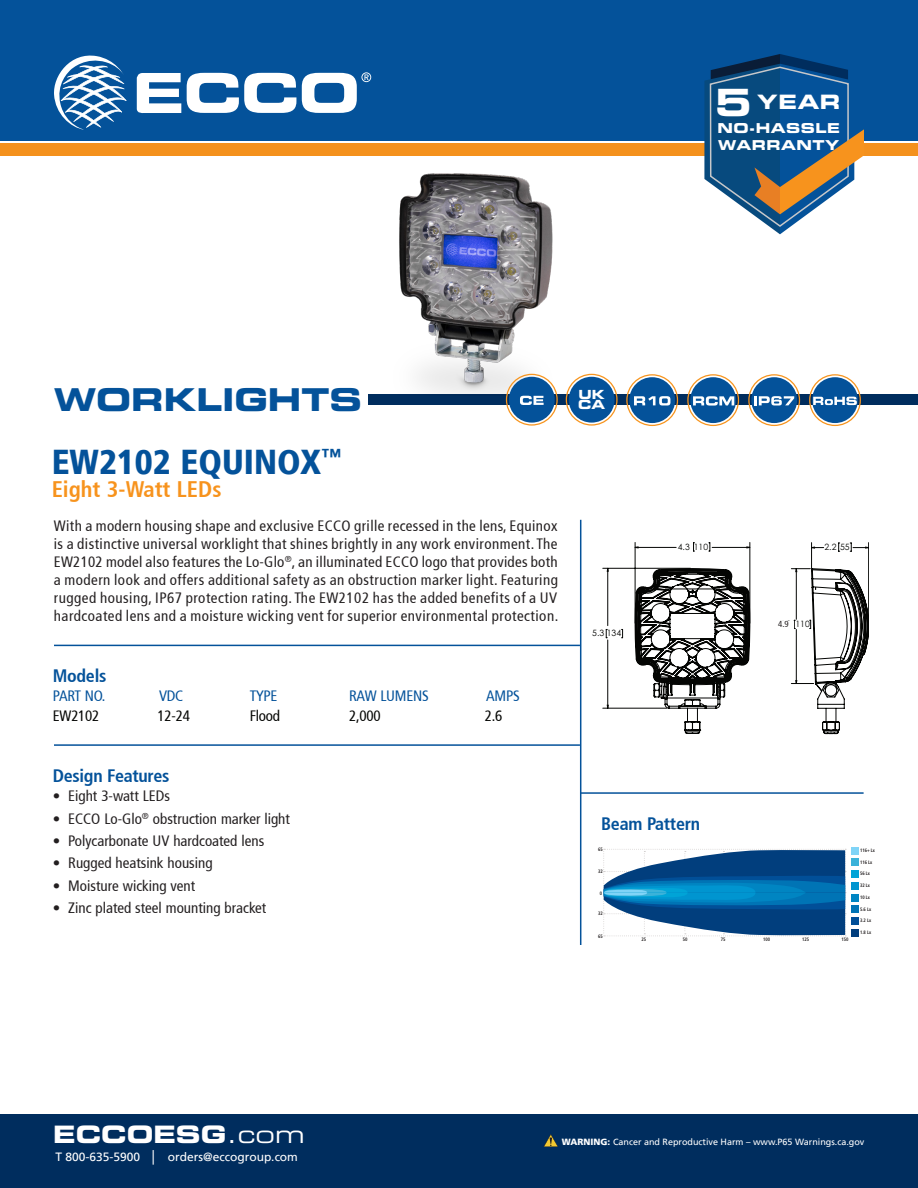
<style>
.page{position:relative;width:918px;height:1188px;background:#fff}
.page>*{position:absolute;margin:0;border:0;box-sizing:border-box;transform-origin:0 0}
.t1{font:37.5px "Eurostile LT Std Bold Ex 2";color:#fff}
.t2{font:900 condensed 34.5px "Frutiger 77";color:#04529a}
.t3{font:31.5px "Eurostile LT Std Bold Ex 2";color:#04529a}
.t4{font:24px "Eurostile LT Std Bold Ex 2";color:#fff}
.t5{font:700 condensed 22.5px "Frutiger 67";color:#f7931d}
.t6{font:19.8px "Eurostile LT Std Bold Ex 2";color:#fff}
.t7{font:700 condensed 18px "Frutiger 67";letter-spacing:-.015em;color:#04529a}
.Body_text{font:condensed 15px/18px "Frutiger 57";color:#231f20;text-align:justify}
.t8{font:condensed 15px "Frutiger 57";letter-spacing:-.015em;color:#04529a}
.t9{font:condensed 15px "Frutiger 57";letter-spacing:-.015em;color:#040503}
.t10{font:13.65px/16.5px "Eurostile LT Std Bold Ex 2";letter-spacing:.035em;color:#fff}
.t11{font:12.6px/10.5px "Eurostile LT Std Bold Ex 2";color:#fff}
.t12{font:12px "Frutiger LT";color:#fff}
.t13{font:9px "Frutiger LT";color:#fff}
.t14{font:8.7px "Century Gothic";color:#040503}
.t15{font:condensed 8.7px "Frutiger 57";color:#231f20}
.t16{font:700 condensed 4.95px "Frutiger 67";color:#231f20;scale:.92 1}
.s1{font-family:"Eurostile LT Std Ex 2"}
.s2{font-family:"Arial"}
.s3{font-weight:900}
</style>
<div class="page">
<div style="left:368px;top:394px;width:550px;height:11px;background:#002d5e"></div>
<div style="left:0;top:1115px;width:918px;height:73px;background:#002d5e"></div>
<svg style="left:544px;top:1134px;width:14px;height:13px"></svg>
<div style="left:0;top:144px;width:918px;height:12px;background:#f4911d"></div>
<div style="left:0;top:0;width:918px;height:140px;background:#04529a"></div>
<svg style="left:137px;top:73px;width:44px;height:41px"></svg>
<svg style="left:187px;top:73px;width:109px;height:40px"></svg>
<svg style="left:54px;top:56px;width:72px;height:74px"></svg>
<svg style="left:302px;top:72px;width:69px;height:41px"></svg>
<svg style="left:704px;top:54px;width:160px;height:180px"></svg>
<hr style="left:54px;top:744px;width:526px;height:2px;background:#04529a">
<hr style="left:54px;top:645px;width:526px;height:1px;background:#04529a">
<img style="left:399px;top:173px;width:196px;height:221px">
<hr style="left:603px;top:568px;width:87px;height:1px;background:#040503">
<hr style="left:603px;top:708px;width:64px;height:1px;background:#040503">
<hr style="left:892px;top:542px;width:1px;height:82px;background:#040503">
<svg style="left:606px;top:542px;width:263px;height:192px"></svg>
<hr style="left:580px;top:792px;width:284px;height:2px;background:#04529a">
<div style="left:851px;top:858px;width:7px;height:8px;background:#3bb2d9"></div>
<div style="left:851px;top:870px;width:7px;height:8px;background:#00a4d7"></div>
<div style="left:851px;top:882px;width:7px;height:8px;background:#0095d0"></div>
<div style="left:851px;top:894px;width:7px;height:8px;background:#0085c2"></div>
<div style="left:851px;top:905px;width:7px;height:8px;background:#0074b5"></div>
<div style="left:851px;top:917px;width:7px;height:8px;background:#014f98"></div>
<div style="left:851px;top:929px;width:7px;height:7px;background:#013e7d"></div>
<div style="left:851px;top:847px;width:7px;height:8px;background:#80d4f7"></div>
<svg style="left:603px;top:849px;width:243px;height:88px"></svg>
<svg style="left:809px;top:374px;width:52px;height:52px"></svg>
<svg style="left:626px;top:374px;width:52px;height:52px"></svg>
<svg style="left:566px;top:374px;width:52px;height:52px"></svg>
<svg style="left:506px;top:374px;width:52px;height:52px"></svg>
<svg style="left:687px;top:374px;width:52px;height:52px"></svg>
<svg style="left:748px;top:374px;width:52px;height:52px"></svg>
<div style="left:778px;top:621px;width:15px;height:12px;background:#fff"></div>
<hr style="left:580px;top:520px;width:1px;height:425px;background:#04529a">
<h1 class="t1" style="left:715px;top:76px;width:39px">5</h1>
<p class="t10" style="left:718px;top:120px;width:124px">NO-HASSLE<br>WARRANTY</p>
<h3 class="t6" style="left:757px;top:88px;width:85px">YEAR</h3>
<h3 class="t3" style="left:54px;top:378px;width:310px">WORKLIGHTS</h3>
<p class="t2" style="left:52px;top:442px;width:291px">EW2102 EQUINOX<sup>™</sup></p>
<p class="t5" style="left:52px;top:476px;width:171px">Eight 3-Watt LEDs</p>
<p class="Body_text" style="left:54px;top:517px;width:506px">With a modern housing shape and exclusive ECCO grille recessed in the lens, Equinox is a distinctive universal worklight that shines brightly in any work environment. The EW2102 model also features the Lo-Glo<sup>®</sup>, an illuminated ECCO logo that provides both a modern look and offers additional safety as an obstruction marker light. Featuring rugged housing, IP67 protection rating. The EW2102 has the added benefits of a UV hardcoated lens and a moisture wicking vent for superior environmental protection.</p>
<p class="t7" style="left:53px;top:665px;width:55px">Models</p>
<p class="t8" style="left:53px;top:688px;width:54px">PART NO.</p>
<p class="t8" style="left:159px;top:688px;width:26px">VDC</p>
<p class="t8" style="left:250px;top:688px;width:29px">TYPE</p>
<p class="t8" style="left:349px;top:688px;width:81px">RAW LUMENS</p>
<p class="t8" style="left:486px;top:688px;width:35px">AMPS</p>
<p class="t9" style="left:53px;top:707px;width:48px">EW2102</p>
<p class="t9" style="left:158px;top:707px;width:34px">12-24</p>
<p class="t9" style="left:250px;top:707px;width:32px">Flood</p>
<p class="t9" style="left:349px;top:707px;width:33px">2,000</p>
<p class="t9" style="left:485px;top:707px;width:19px">2.6</p>
<p class="t7" style="left:53px;top:765px;width:118px">Design Features</p>
<p class="Body_text" style="left:53px;top:787px;width:119px">• Eight 3-watt LEDs</p>
<p class="Body_text" style="left:53px;top:810px;width:239px">• ECCO Lo-Glo<sup>®</sup> obstruction marker light</p>
<p class="Body_text" style="left:53px;top:832px;width:213px">• Polycarbonate UV hardcoated lens</p>
<p class="Body_text" style="left:53px;top:854px;width:161px">• Rugged heatsink housing</p>
<p class="Body_text" style="left:53px;top:877px;width:144px">• Moisture wicking vent</p>
<p class="Body_text" style="left:53px;top:899px;width:215px">• Zinc plated steel mounting bracket</p>
<p class="t11" style="left:578px;top:389px;width:28px">UK<br>CA</p>
<p class="t14" style="left:592px;top:627px;width:30px">5.3 134</p>
<p class="t14" style="left:678px;top:541px;width:32px">4.3 110</p>
<p class="t14" style="left:824px;top:541px;width:27px">2.2 55</p>
<p class="t14" style="left:779px;top:618px;width:32px">4.3 110</p>
<p class="t15" style="left:778px;top:619px;width:12px">4.9</p>
<p class="t7" style="left:601px;top:813px;width:100px">Beam Pattern</p>
<p class="t16" style="left:598px;top:846px;width:7px">65</p>
<p class="t16" style="left:598px;top:868px;width:7px">32</p>
<p class="t16" style="left:600px;top:890px;width:4px">0</p>
<p class="t16" style="left:598px;top:911px;width:7px">32</p>
<p class="t16" style="left:598px;top:933px;width:7px">65</p>
<p class="t16" style="left:642px;top:936px;width:7px">25</p>
<p class="t16" style="left:683px;top:936px;width:7px">50</p>
<p class="t16" style="left:721px;top:936px;width:7px">75</p>
<p class="t16" style="left:763px;top:936px;width:9px">100</p>
<p class="t16" style="left:802px;top:936px;width:9px">125</p>
<p class="t16" style="left:841px;top:936px;width:9px">150</p>
<p class="t16" style="left:860px;top:848px;width:18px">116+ Lx</p>
<p class="t16" style="left:860px;top:859px;width:15px">116 Lx</p>
<p class="t16" style="left:860px;top:871px;width:12px">56 Lx</p>
<p class="t16" style="left:860px;top:883px;width:12px">32 Lx</p>
<p class="t16" style="left:860px;top:894px;width:12px">10 Lx</p>
<p class="t16" style="left:860px;top:906px;width:14px">5.6 Lx</p>
<p class="t16" style="left:860px;top:918px;width:14px">3.2 Lx</p>
<p class="t16" style="left:860px;top:930px;width:14px">1.8 Lx</p>
<h3 class="t4" style="left:53px;top:1117px;width:253px">ECCOESG<span class="s1">.com</span></h3>
<p class="t12" style="left:56px;top:1150px;width:244px">T 800-635-5900 <span class="s2">│</span> orders@eccogroup.com</p>
<p class="t13" style="left:562px;top:1137px;width:304px"><span class="s3">WARNING:</span> Cancer and Reproductive Harm – www.P65 Warnings.ca.gov</p>
</div>
